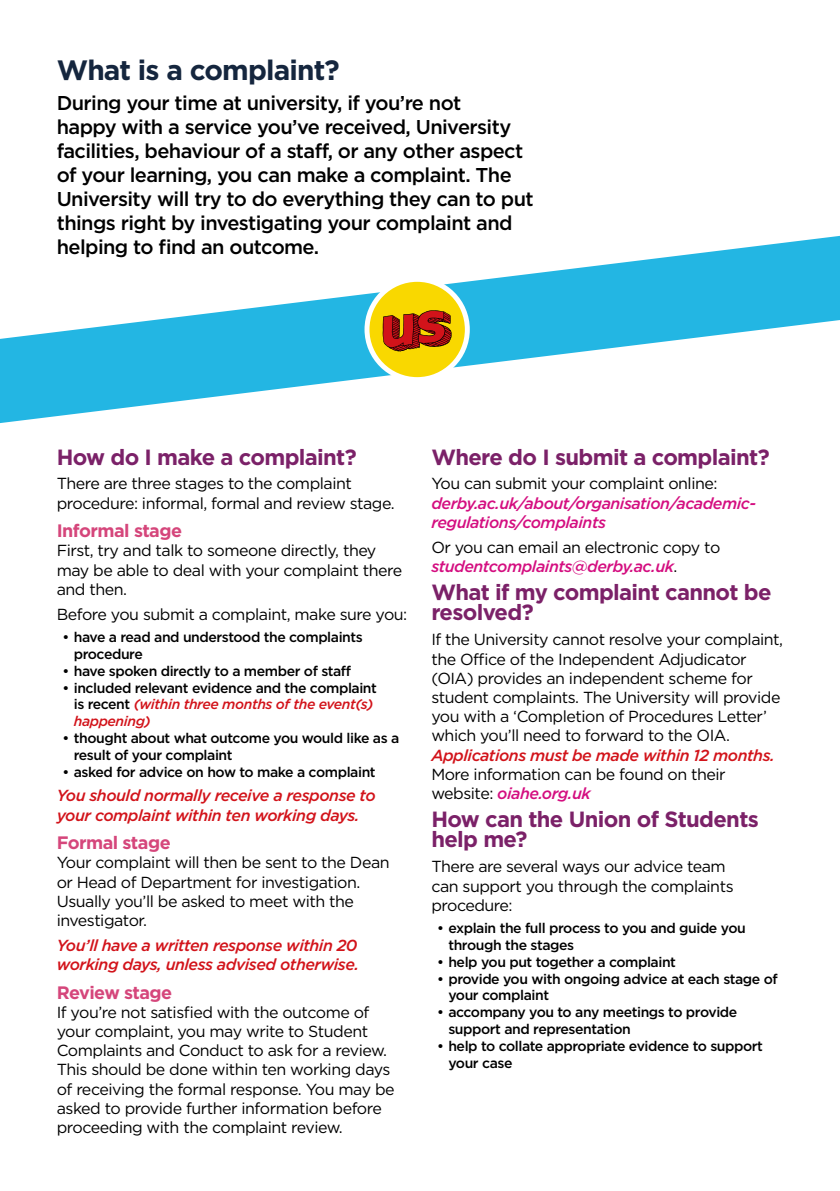
<style>
.page{position:relative;width:840px;height:1191px;background:#fff}
.page>*{position:absolute;margin:0;border:0;box-sizing:border-box;transform-origin:0 0}
.Big_Headers{font:700 28px "Gotham HTF";letter-spacing:-.03em;color:#15263e}
.New_Headers{font:700 22px/20px "Gotham HTF";letter-spacing:-.03em;color:#7b2168}
.Intro_Text{font:500 20px/24px "Gotham HTF";letter-spacing:-.03em;color:#000}
.Small_headers{font:700 18px "Gotham HTF";letter-spacing:-.03em;color:#d5467b}
.Base_Text{font:16px/19.2px "Gotham HTF";letter-spacing:-.03em;color:#000}
.Base_Text-2{font:italic 500 16px/19.2px "Gotham HTF";letter-spacing:-.03em;color:#d2131a}
.Base_Text-3{font:italic 500 16px/19.2px "Gotham HTF";letter-spacing:-.03em;color:#d40e80}
.Bullets{font:500 14px/16.8px "Gotham HTF";letter-spacing:-.03em;color:#000}
.s1{font-style:italic;color:#d2131a}
.s2{font-weight:400;font-style:normal;color:#000}
.s3{font-weight:500;font-style:italic;color:#d40e80}
.s4{font-weight:500;font-style:italic;color:#d2131a}
</style>
<div class="page">
<svg style="left:0;top:236px;width:839px;height:187px"></svg>
<div style="left:367px;top:279px;width:100px;height:100px;background:#f9d800;border-radius:50%"></div>
<div style="left:364px;top:277px;width:105px;height:105px;border:5px solid #fff;border-radius:50%"></div>
<svg style="left:382px;top:310px;width:69px;height:41px"></svg>
<h1 class="Big_Headers" style="left:57px;top:54px;width:284px">What is a complaint?</h1>
<p class="Intro_Text" style="left:57px;top:90px;width:478px">During your time at university, if you’re not<br>happy with a service you’ve received, University facilities, behaviour of a staff, or any other aspect of your learning, you can make a complaint. The University will try to do everything they can to put things right by investigating your complaint and helping to find an outcome.</p>
<h2 class="New_Headers" style="left:57px;top:446px;width:301px">How do I make a complaint?</h2>
<p class="Base_Text" style="left:57px;top:474px;width:339px">There are three stages to the complaint procedure: informal, formal and review stage.</p>
<h3 class="Small_headers" style="left:57px;top:520px;width:127px">Informal stage</h3>
<p class="Base_Text" style="left:57px;top:541px;width:347px">First, try and talk to someone directly, they may be able to deal with your complaint there and then.</p>
<p class="Base_Text" style="left:57px;top:604px;width:352px">Before you submit a complaint, make sure you:</p>
<p class="Bullets" style="left:74px;top:628px;width:290px;text-indent:-11px">• have a read and understood the complaints procedure</p>
<p class="Bullets" style="left:62px;top:662px;width:290px">• have spoken directly to a member of staff</p>
<p class="Bullets" style="left:74px;top:679px;width:304px;text-indent:-11px">• included relevant evidence and the complaint is recent <span class="s1">(within three months of the event(s) happening)</span></p>
<p class="Bullets" style="left:74px;top:729px;width:327px;text-indent:-11px">• thought about what outcome you would like as a result of your complaint</p>
<p class="Bullets" style="left:62px;top:763px;width:314px">• asked for advice on how to make a complaint</p>
<p class="Base_Text-2" style="left:57px;top:786px;width:320px">You should normally receive a response to your complaint within ten working days.</p>
<h3 class="Small_headers" style="left:57px;top:832px;width:115px">Formal stage</h3>
<p class="Base_Text" style="left:57px;top:853px;width:334px">Your complaint will then be sent to the Dean or Head of Department for investigation.<br>Usually you’ll be asked to meet with the investigator.</p>
<p class="Base_Text-2" style="left:57px;top:935px;width:304px">You’ll have a written response within 20 working days, unless advised otherwise.</p>
<h3 class="Small_headers" style="left:57px;top:981px;width:117px">Review stage</h3>
<p class="Base_Text" style="left:57px;top:1002px;width:339px">If you’re not satisfied with the outcome of your complaint, you may write to Student Complaints and Conduct to ask for a review.<br>This should be done within ten working days of receiving the formal response. You may be asked to provide further information before proceeding with the complaint review.</p>
<h2 class="New_Headers" style="left:431px;top:446px;width:339px">Where do I submit a complaint?</h2>
<p class="Base_Text-3" style="left:431px;top:474px;width:326px"><span class="s2">You can submit your complaint online: </span>derby.ac.uk/about/organisation/academic&shy;regulations/complaints</p>
<p class="Base_Text" style="left:431px;top:537px;width:290px">Or you can email an electronic copy to <span class="s3">studentcomplaints@derby.ac.uk</span>.</p>
<h2 class="New_Headers" style="left:431px;top:582px;width:341px">What if my complaint cannot be resolved?</h2>
<p class="Base_Text" style="left:431px;top:630px;width:353px">If the University cannot resolve your complaint, the Office of the Independent Adjudicator (OIA) provides an independent scheme for student complaints. The University will provide you with a ‘Completion of Procedures Letter’ which you’ll need to forward to the OIA.<br><span class="s4">Applications must be made within 12 months.<br></span>More information can be found on their website: <span class="s3">oiahe.org.uk</span></p>
<h2 class="New_Headers" style="left:431px;top:809px;width:329px">How can the Union of Students help me?</h2>
<p class="Base_Text" style="left:431px;top:857px;width:303px">There are several ways our advice team can support you through the complaints procedure:</p>
<p class="Bullets" style="left:448px;top:919px;width:299px;text-indent:-11px">• explain the full process to you and guide you through the stages</p>
<p class="Bullets" style="left:437px;top:953px;width:240px">• help you put together a complaint</p>
<p class="Bullets" style="left:448px;top:970px;width:331px;text-indent:-11px">• provide you with ongoing advice at each stage of your complaint</p>
<p class="Bullets" style="left:448px;top:1003px;width:290px;text-indent:-11px">• accompany you to any meetings to provide support and representation</p>
<p class="Bullets" style="left:448px;top:1037px;width:316px;text-indent:-11px">• help to collate appropriate evidence to support your case</p>
</div>
